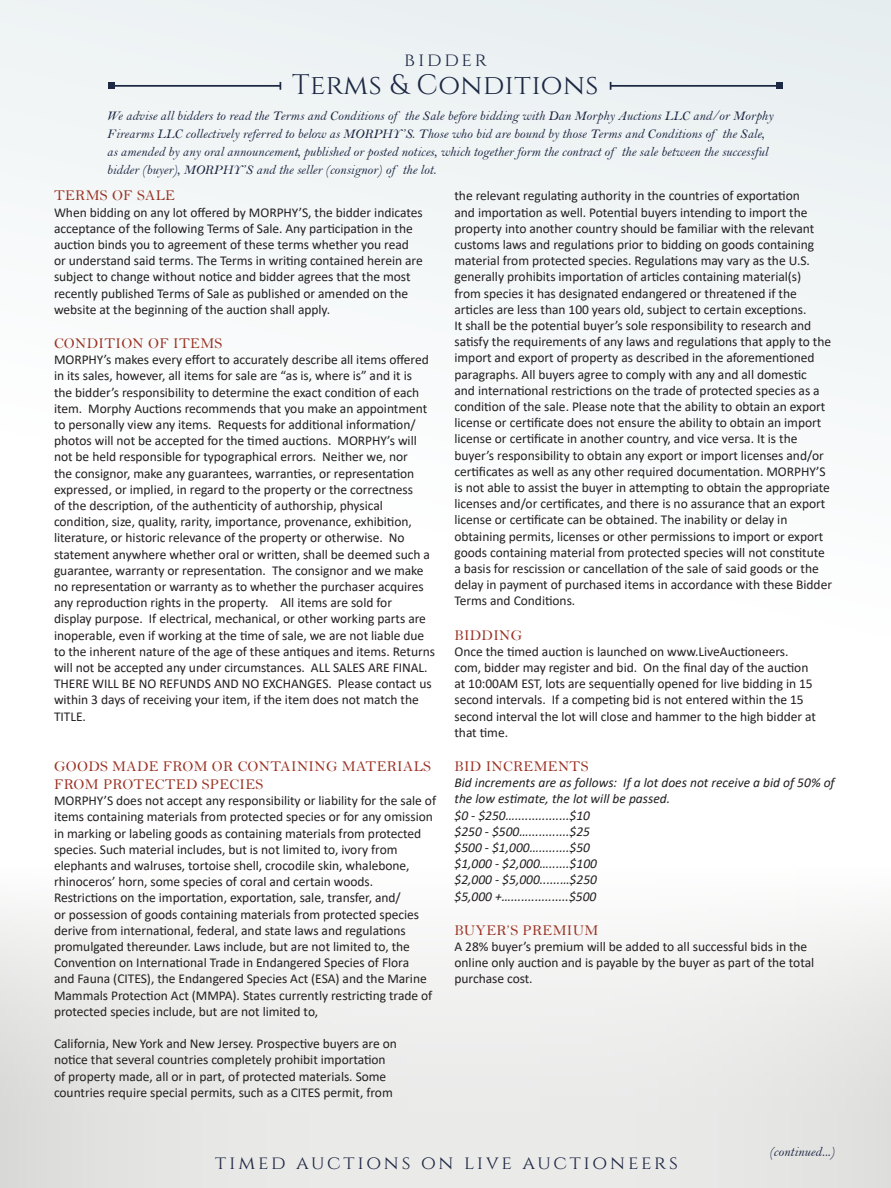
<style>
.page{position:relative;width:891px;height:1188px;background:#fff}
.page>*{position:absolute;margin:0;border:0;box-sizing:border-box;transform-origin:0 0}
.t1{font:28.2px "Cinzel";letter-spacing:.02em;color:#1d2843}
.t2{font:19.2px "Cinzel";letter-spacing:.145em;color:#1d2843}
.Lot{font:15px/18px "Bell";letter-spacing:.02em;color:#9a3223}
.Lot-2{font:13.5px/16.2px "Calibri";letter-spacing:-.005em;color:#231f20}
.Lot-3{font:13.5px/18px "Bell MT Italic";color:#1d2843}
.Lot-4{font:italic 13.5px/16.2px "Calibri";color:#231f20}
</style>
<div class="page">
<div style="left:0;top:0;width:891px;height:888px;background:linear-gradient(to right,#fbfcfc,#f5f8f9)"></div>
<div style="left:1px;top:846px;width:472px;height:342px;background:linear-gradient(to bottom,#fdfdfc,#e0e0df)"></div>
<div style="left:473px;top:846px;width:418px;height:342px;background:linear-gradient(to bottom,#fdfdfd,#e2e2e0)"></div>
<hr style="left:112px;top:85px;width:168px;height:2px;background:#1d2843">
<div style="left:108px;top:82px;width:7px;height:7px;background:#1d2843"></div>
<hr style="left:611px;top:85px;width:168px;height:2px;background:#1d2843">
<div style="left:776px;top:82px;width:7px;height:7px;background:#1d2843"></div>
<h2 class="t2" style="left:404px;top:49px;width:84px">bidder</h2>
<h1 class="t1" style="left:292px;top:69px;width:308px">Terms &amp; Conditions</h1>
<p class="Lot-3" style="left:107px;top:107px;width:668px">We advise all bidders to read the Terms and Conditions of the Sale before bidding with Dan Morphy Auctions LLC and/or Morphy Firearms LLC collectively referred to below as MORPHY’S. Those who bid are bound by those Terms and Conditions of the Sale, as amended by any oral announcement, published or posted notices, which together form the contract of the sale between the successful bidder (buyer), MORPHY’S and the seller (consignor) of the lot.</p>
<p class="Lot" style="left:54px;top:187px;width:123px">TERMS OF SALE</p>
<p class="Lot-2" style="left:54px;top:204px;width:370px">When bidding on any lot offered by MORPHY’S, the bidder indicates acceptance of the following Terms of Sale. Any participation in the auction binds you to agreement of these terms whether you read or understand said terms. The Terms in writing contained herein are subject to change without notice and bidder agrees that the most recently published Terms of Sale as published or amended on the website at the beginning of the auction shall apply.</p>
<p class="Lot" style="left:54px;top:334px;width:170px">CONDITION OF ITEMS</p>
<p class="Lot-2" style="left:54px;top:351px;width:383px">MORPHY’s makes every effort to accurately describe all items offered in its sales, however, all items for sale are “as is, where is” and it is<br>the bidder’s responsibility to determine the exact condition of each item. Morphy Auctions recommends that you make an appointment to personally view any items. Requests for additional information/ photos will not be accepted for the timed auctions. MORPHY’s will not be held responsible for typographical errors. Neither we, nor<br>the consignor, make any guarantees, warranties, or representation expressed, or implied, in regard to the property or the correctness<br>of the description, of the authenticity of authorship, physical condition, size, quality, rarity, importance, provenance, exhibition, literature, or historic relevance of the property or otherwise. No statement anywhere whether oral or written, shall be deemed such a guarantee, warranty or representation. The consignor and we make no representation or warranty as to whether the purchaser acquires any reproduction rights in the property. All items are sold for<br>display purpose. If electrical, mechanical, or other working parts are inoperable, even if working at the time of sale, we are not liable due to the inherent nature of the age of these antiques and items. Returns will not be accepted any under circumstances. ALL SALES ARE FINAL.<br>THERE WILL BE NO REFUNDS AND NO EXCHANGES. Please contact us within 3 days of receiving your item, if the item does not match the TITLE.</p>
<p class="Lot" style="left:54px;top:757px;width:379px">GOODS MADE FROM OR CONTAINING MATERIALS<br>FROM PROTECTED SPECIES</p>
<p class="Lot-2" style="left:54px;top:792px;width:384px">MORPHY’S does not accept any responsibility or liability for the sale of items containing materials from protected species or for any omission in marking or labeling goods as containing materials from protected species. Such material includes, but is not limited to, ivory from elephants and walruses, tortoise shell, crocodile skin, whalebone, rhinoceros’ horn, some species of coral and certain woods.<br>Restrictions on the importation, exportation, sale, transfer, and/<br>or possession of goods containing materials from protected species derive from international, federal, and state laws and regulations promulgated thereunder. Laws include, but are not limited to, the Convention on International Trade in Endangered Species of Flora<br>and Fauna (CITES), the Endangered Species Act (ESA) and the Marine Mammals Protection Act (MMPA). States currently restricting trade of protected species include, but are not limited to,</p>
<p class="Lot-2" style="left:54px;top:1035px;width:344px">California, New York and New Jersey. Prospective buyers are on notice that several countries completely prohibit importation of property made, all or in part, of protected materials. Some countries require special permits, such as a CITES permit, from</p>
<p class="Lot-2" style="left:454px;top:188px;width:379px">the relevant regulating authority in the countries of exportation<br>and importation as well. Potential buyers intending to import the property into another country should be familiar with the relevant customs laws and regulations prior to bidding on goods containing material from protected species. Regulations may vary as the U.S. generally prohibits importation of articles containing material(s)<br>from species it has designated endangered or threatened if the articles are less than 100 years old, subject to certain exceptions.<br>It shall be the potential buyer’s sole responsibility to research and satisfy the requirements of any laws and regulations that apply to the import and export of property as described in the aforementioned paragraphs. All buyers agree to comply with any and all domestic<br>and international restrictions on the trade of protected species as a condition of the sale. Please note that the ability to obtain an export license or certificate does not ensure the ability to obtain an import license or certificate in another country, and vice versa. It is the buyer’s responsibility to obtain any export or import licenses and/or certificates as well as any other required documentation. MORPHY’S is not able to assist the buyer in attempting to obtain the appropriate licenses and/or certificates, and there is no assurance that an export license or certificate can be obtained. The inability or delay in obtaining permits, licenses or other permissions to import or export goods containing material from protected species will not constitute a basis for rescission or cancellation of the sale of said goods or the delay in payment of purchased items in accordance with these Bidder Terms and Conditions.</p>
<p class="Lot" style="left:454px;top:626px;width:69px">BIDDING</p>
<p class="Lot-2" style="left:454px;top:643px;width:363px">Once the timed auction is launched on www.LiveAuctioneers. com, bidder may register and bid. On the final day of the auction at 10:00AM EST, lots are sequentially opened for live bidding in 15 second intervals. If a competing bid is not entered within the 15 second interval the lot will close and hammer to the high bidder at that time.</p>
<p class="Lot" style="left:454px;top:757px;width:136px">BID INCREMENTS</p>
<p class="Lot-4" style="left:454px;top:774px;width:382px">Bid increments are as follows: If a lot does not receive a bid of 50% of the low estimate, the lot will be passed.</p>
<p class="Lot-4" style="left:454px;top:807px;width:137px">$0 - $250…................$10</p>
<p class="Lot-4" style="left:454px;top:823px;width:137px">$250 - $500…............$25</p>
<p class="Lot-4" style="left:454px;top:839px;width:137px">$500 - $1,000….........$50</p>
<p class="Lot-4" style="left:454px;top:855px;width:144px">$1,000 - $2,000…......$100</p>
<p class="Lot-4" style="left:454px;top:871px;width:144px">$2,000 - $5,000......…$250</p>
<p class="Lot-4" style="left:454px;top:888px;width:143px">$5,000 +….................$500</p>
<p class="Lot" style="left:454px;top:921px;width:145px">BUYER’S PREMIUM</p>
<p class="Lot-2" style="left:454px;top:938px;width:361px">A 28% buyer’s premium will be added to all successful bids in the online only auction and is payable by the buyer as part of the total purchase cost.</p>
<h2 class="t2" style="left:215px;top:1151px;width:464px">timed auctions on live auctioneers</h2>
<p class="Lot-3" style="left:769px;top:1143px;width:67px">(continued...)</p>
</div>
